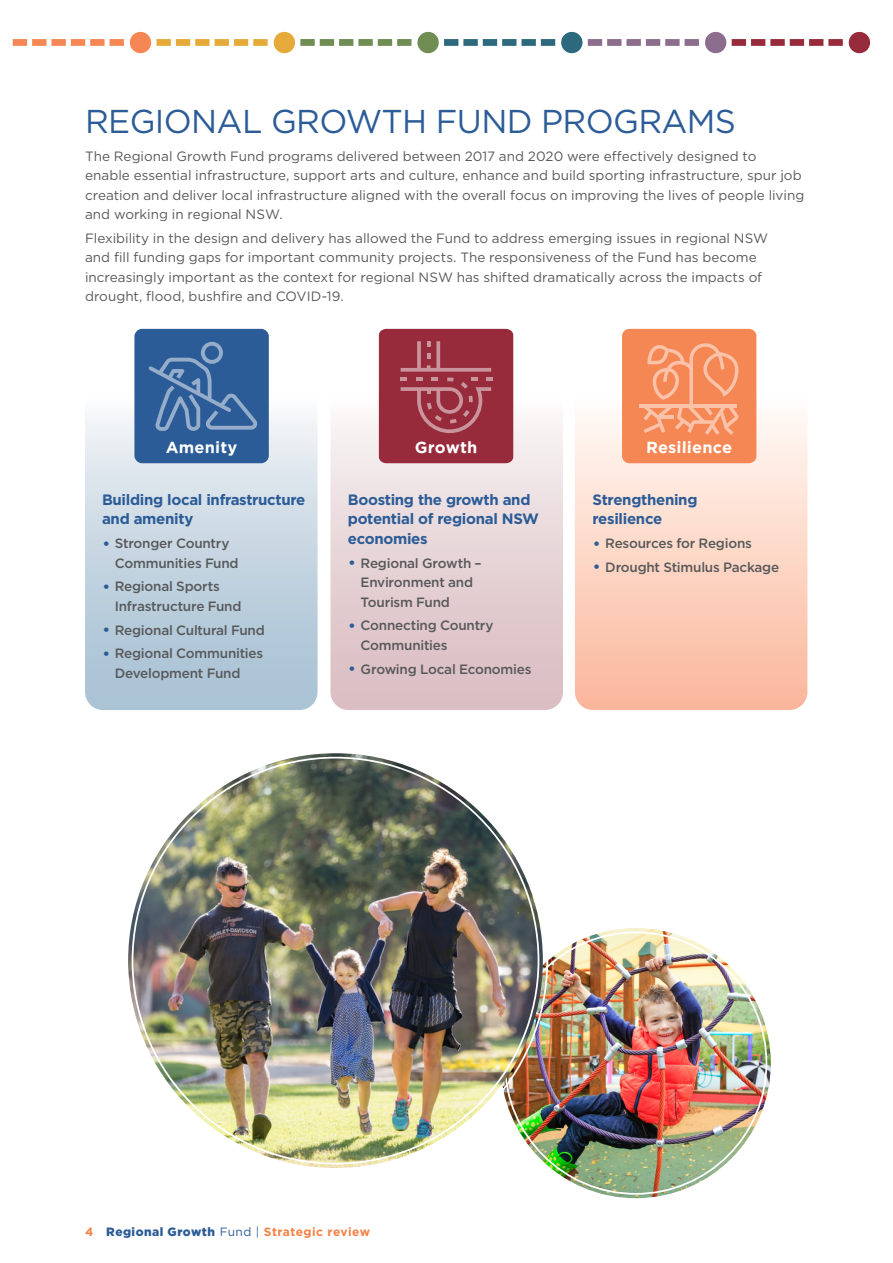
<style>
.page{position:relative;width:893px;height:1263px;background:#fff}
.page>*{position:absolute;margin:0;border:0;box-sizing:border-box;transform-origin:0 0}
.t1{font:33px "Gotham";letter-spacing:-.02em;color:#2c5c97}
.t2{font:700 16.2px "Gotham";color:#fff}
.t3{font:700 15px/19.5px "Gotham";letter-spacing:-.02em;color:#2c5c97}
.t4{font:13.5px/19.5px "Gotham";color:#58595b}
.t5{font:500 13.5px/19.5px "Gotham";letter-spacing:-.015em;color:#58595b}
.t6{font:700 12px "Gotham";letter-spacing:.035em;color:#f58145}
.s1{font-weight:300;font-size:18px;color:#2c5c97}
.s2{font-weight:900;color:#2c5c97}
.s3{font-weight:400;color:#2c5c97}
</style>
<div class="page">
<svg style="left:732px;top:39px;width:111px;height:7px"></svg>
<div style="left:705px;top:32px;width:21px;height:21px;background:#8c6d8d;border-radius:50%"></div>
<div style="left:849px;top:32px;width:21px;height:21px;background:#972b3b;border-radius:50%"></div>
<svg style="left:588px;top:39px;width:111px;height:7px"></svg>
<div style="left:561px;top:32px;width:21px;height:21px;background:#2d697d;border-radius:50%"></div>
<svg style="left:444px;top:39px;width:111px;height:7px"></svg>
<div style="left:417px;top:32px;width:22px;height:21px;background:#708d54;border-radius:50%"></div>
<svg style="left:300px;top:39px;width:111px;height:7px"></svg>
<div style="left:274px;top:32px;width:21px;height:21px;background:#e5aa3a;border-radius:50%"></div>
<svg style="left:156px;top:39px;width:112px;height:7px"></svg>
<div style="left:130px;top:32px;width:21px;height:21px;background:#f58754;border-radius:50%"></div>
<svg style="left:13px;top:39px;width:111px;height:7px"></svg>
<svg style="left:85px;top:416px;width:233px;height:294px;background:#c4d4e0"></svg>
<svg style="left:330px;top:395px;width:233px;height:315px;background:#e6d4d7"></svg>
<svg style="left:379px;top:329px;width:134px;height:134px;background:#9c3545"></svg>
<div style="left:134px;top:329px;width:135px;height:134px;background:#2c5c97;border-radius:8px"></div>
<div style="left:201px;top:342px;width:22px;height:22px;border:4px solid #fff;border-radius:50%"></div>
<svg style="left:149px;top:356px;width:108px;height:75px"></svg>
<svg style="left:575px;top:395px;width:232px;height:315px;background:#fcd4c3"></svg>
<div style="left:622px;top:329px;width:134px;height:134px;background:#f58754;border-radius:7px"></div>
<hr style="left:639px;top:405px;width:98px;height:3px;background:#fff">
<svg style="left:643px;top:343px;width:95px;height:92px"></svg>
<img style="left:501px;top:928px;width:270px;height:270px;border-radius:135px">
<img style="left:128px;top:753px;width:415px;height:415px;border-radius:207px">
<h2 class="t1" style="left:85px;top:100px;width:652px">REGIONAL GROWTH FUND PROGRAMS</h2>
<p class="t4" style="left:85px;top:146px;width:721px">The Regional Growth Fund programs delivered between 2017 and 2020 were efectively designed to enable essential infrastructure, support arts and culture, enhance and build sporting infrastructure, spur job creation and deliver local infrastructure aligned with the overall focus on improving the lives of people living and working in regional NSW.</p>
<p class="t4" style="left:85px;top:228px;width:685px">Flexibility in the design and delivery has allowed the Fund to address emerging issues in regional NSW and fll funding gaps for important community projects. The responsiveness of the Fund has become increasingly important as the context for regional NSW has shifted dramatically across the impacts of drought, food, bushfre and COVID-19.</p>
<h3 class="t2" style="left:166px;top:435px;width:73px;rotate:1deg">Amenity</h3>
<h3 class="t2" style="left:415px;top:436px;width:64px;rotate:1deg">Growth</h3>
<h4 class="t3" style="left:102px;top:490px;width:205px">Building local infrastructure and amenity</h4>
<p class="t5" style="left:115px;top:533px;width:125px;text-indent:-13px"><span class="s1">•</span> Stronger Country<br>Communities Fund</p>
<p class="t5" style="left:115px;top:577px;width:128px;text-indent:-13px"><span class="s1">•</span> Regional Sports<br>Infrastructure Fund</p>
<p class="t5" style="left:102px;top:620px;width:164px"><span class="s1">•</span> Regional Cultural Fund</p>
<p class="t5" style="left:115px;top:644px;width:150px;text-indent:-13px"><span class="s1">•</span> Regional Communities<br>Development Fund</p>
<h4 class="t3" style="left:348px;top:490px;width:193px">Boosting the growth and potential of regional NSW economies</h4>
<p class="t5" style="left:361px;top:553px;width:123px;text-indent:-13px"><span class="s1">•</span> Regional Growth –<br>Environment and<br>Tourism Fund</p>
<p class="t5" style="left:361px;top:616px;width:135px;text-indent:-13px"><span class="s1">•</span> Connecting Country<br>Communities</p>
<p class="t5" style="left:348px;top:659px;width:185px"><span class="s1">•</span> Growing Local Economies</p>
<h3 class="t2" style="left:646px;top:436px;width:88px;rotate:1deg">Resilience</h3>
<h4 class="t3" style="left:592px;top:490px;width:106px">Strengthening resilience</h4>
<p class="t5" style="left:592px;top:533px;width:161px"><span class="s1">•</span> Resources for Regions</p>
<p class="t5" style="left:592px;top:557px;width:188px"><span class="s1">•</span> Drought Stimulus Package</p>
<p class="t6" style="left:85px;top:1223px;width:287px">4 <span class="s2">Regional Growth</span> <span class="s3">Fund |</span> Strategic review</p>
</div>
